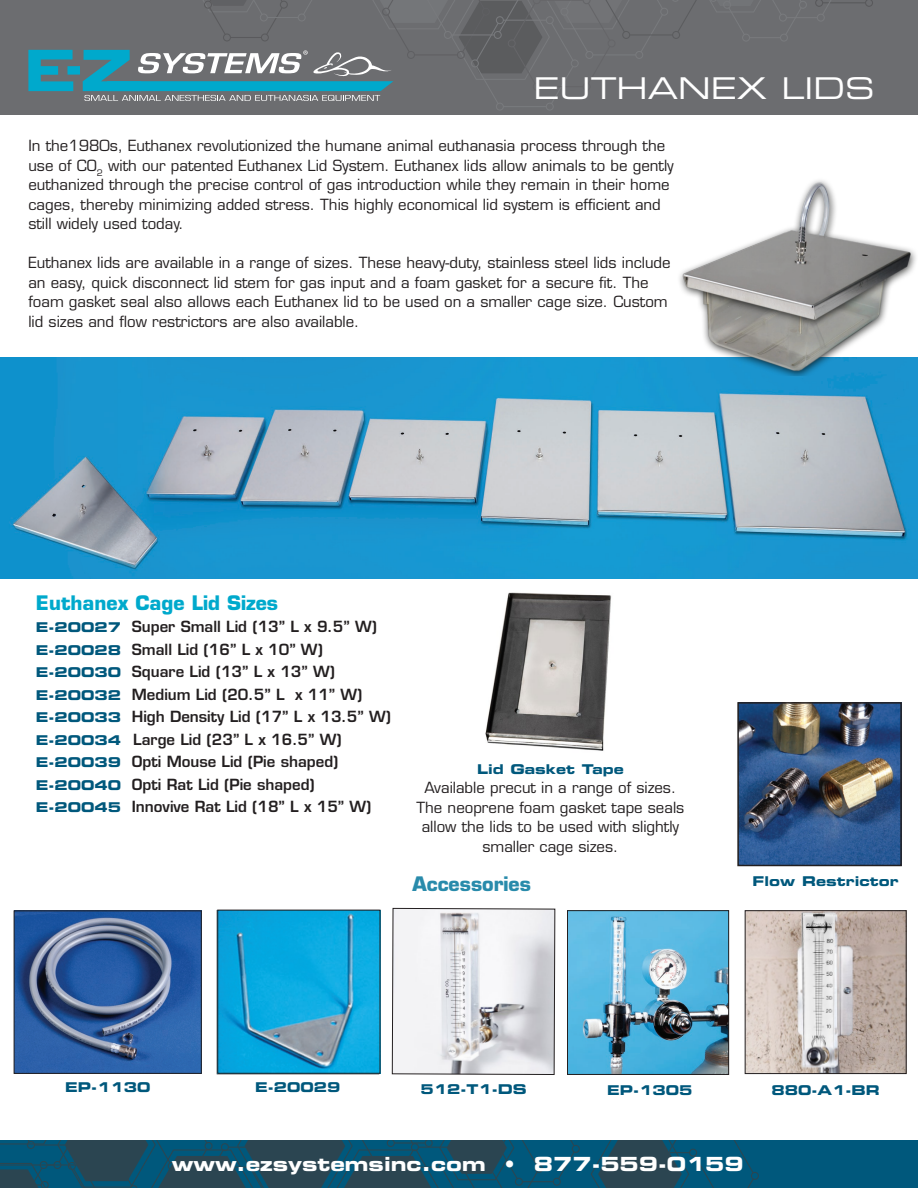
<style>
.page{position:relative;width:918px;height:1188px;background:#fff}
.page>*{position:absolute;margin:0;border:0;box-sizing:border-box;transform-origin:0 0}
.t1{font:30px "Eurostile Extended Two";color:#fff}
.t2{font:19.5px "Eurostile Bold Extended Two";color:#fff}
.t3{font:700 19.5px "Eurostile";color:#00a9cc}
.t4{font:700 19.5px "Eurostile";color:#298bab}
.t5{font:15px/19.5px "Eurostile";color:#231f20}
.t6{font:600 15px "Eurostile";color:#231f20}
.t7{font:13.5px "Eurostile Bold Extended Two";color:#00587c}
.s1{font-family:"Eurostile Bold Extended Two";font-weight:400;font-size:13.5px;color:#00587c}
</style>
<div class="page">
<img style="left:16px;top:912px;width:184px;height:160px">
<div style="left:14px;top:910px;width:188px;height:164px;border:1px solid #231f20"></div>
<img style="left:0;top:358px;width:918px;height:220px">
<img style="left:673px;top:180px;width:245px;height:208px">
<img style="left:740px;top:705px;width:159px;height:158px">
<div style="left:737px;top:702px;width:165px;height:164px;border:2px solid #231f20"></div>
<div style="left:0;top:0;width:918px;height:114px;background:#6c6d70"></div>
<div style="left:67px;top:66px;width:13px;height:9px;background:#00a9cc"></div>
<svg style="left:28px;top:50px;width:45px;height:41px"></svg>
<svg style="left:83px;top:0;width:790px;height:110px"></svg>
<img style="left:219px;top:912px;width:159px;height:160px">
<div style="left:217px;top:910px;width:163px;height:164px;border:1px solid #231f20"></div>
<img style="left:485px;top:592px;width:127px;height:159px">
<img style="left:569px;top:912px;width:158px;height:161px">
<div style="left:567px;top:910px;width:162px;height:165px;border:1px solid #231f20"></div>
<img style="left:747px;top:912px;width:158px;height:160px">
<div style="left:745px;top:910px;width:162px;height:164px;border:1px solid #231f20"></div>
<svg style="left:392px;top:908px;width:163px;height:167px"></svg>
<div style="left:0;top:1140px;width:918px;height:48px;background:#00587c"></div>
<svg style="left:0;top:1140px;width:580px;height:48px"></svg>
<svg style="left:591px;top:1140px;width:168px;height:48px"></svg>
<p class="t1" style="left:534px;top:68px;width:343px">EUTHANEX LIDS</p>
<p class="t5" style="left:28px;top:136px;width:647px">In the1980s, Euthanex revolutionized the humane animal euthanasia process through the use of CO<sub>2</sub> with our patented Euthanex Lid System. Euthanex lids allow animals to be gently euthanized through the precise control of gas introduction while they remain in their home cages, thereby minimizing added stress. This highly economical lid system is efficient and still widely used today.</p>
<p class="t5" style="left:28px;top:253px;width:644px">Euthanex lids are available in a range of sizes. These heavy-duty, stainless steel lids include an easy, quick disconnect lid stem for gas input and a foam gasket for a secure fit. The foam gasket seal also allows each Euthanex lid to be used on a smaller cage size. Custom lid sizes and flow restrictors are also available.</p>
<p class="t3" style="left:36px;top:591px;width:244px">Euthanex Cage Lid Sizes</p>
<p class="t6" style="left:36px;top:617px;width:343px"><span class="s1">E-20027</span> Super Small Lid (13” L x 9.5” W)</p>
<p class="t6" style="left:36px;top:640px;width:288px"><span class="s1">E-20028</span> Small Lid (16” L x 10” W)</p>
<p class="t6" style="left:36px;top:662px;width:301px"><span class="s1">E-20030</span> Square Lid (13” L x 13” W)</p>
<p class="t6" style="left:36px;top:685px;width:328px"><span class="s1">E-20032</span> Medium Lid (20.5” L x 11” W)</p>
<p class="t6" style="left:36px;top:707px;width:357px"><span class="s1">E-20033</span> High Density Lid (17” L x 13.5” W)</p>
<p class="t6" style="left:36px;top:730px;width:307px"><span class="s1">E-20034</span> Large Lid (23” L x 16.5” W)</p>
<p class="t6" style="left:36px;top:752px;width:304px"><span class="s1">E-20039</span> Opti Mouse Lid (Pie shaped)</p>
<p class="t6" style="left:36px;top:775px;width:280px"><span class="s1">E-20040</span> Opti Rat Lid (Pie shaped)</p>
<p class="t6" style="left:36px;top:797px;width:337px"><span class="s1">E-20045</span> Innovive Rat Lid (18” L x 15” W)</p>
<p class="t7" style="left:477px;top:759px;width:148px">Lid Gasket Tape</p>
<p class="t5" style="left:425px;top:778px;width:253px">Available precut in a range of sizes.</p>
<p class="t5" style="left:417px;top:797px;width:269px;text-align:center">The neoprene foam gasket tape seals allow the lids to be used with slightly smaller cage sizes.</p>
<p class="t4" style="left:413px;top:872px;width:120px">Accessories</p>
<p class="t7" style="left:753px;top:871px;width:148px">Flow Restrictor</p>
<p class="t7" style="left:65px;top:1078px;width:87px">EP-1130</p>
<p class="t7" style="left:255px;top:1078px;width:87px">E-20029</p>
<p class="t7" style="left:420px;top:1080px;width:108px">512-T1-DS</p>
<p class="t7" style="left:607px;top:1081px;width:87px">EP-1305</p>
<p class="t7" style="left:772px;top:1081px;width:110px">880-A1-BR</p>
<p class="t2" style="left:172px;top:1150px;width:574px">www.ezsystemsinc.com • 877-559-0159</p>
</div>
